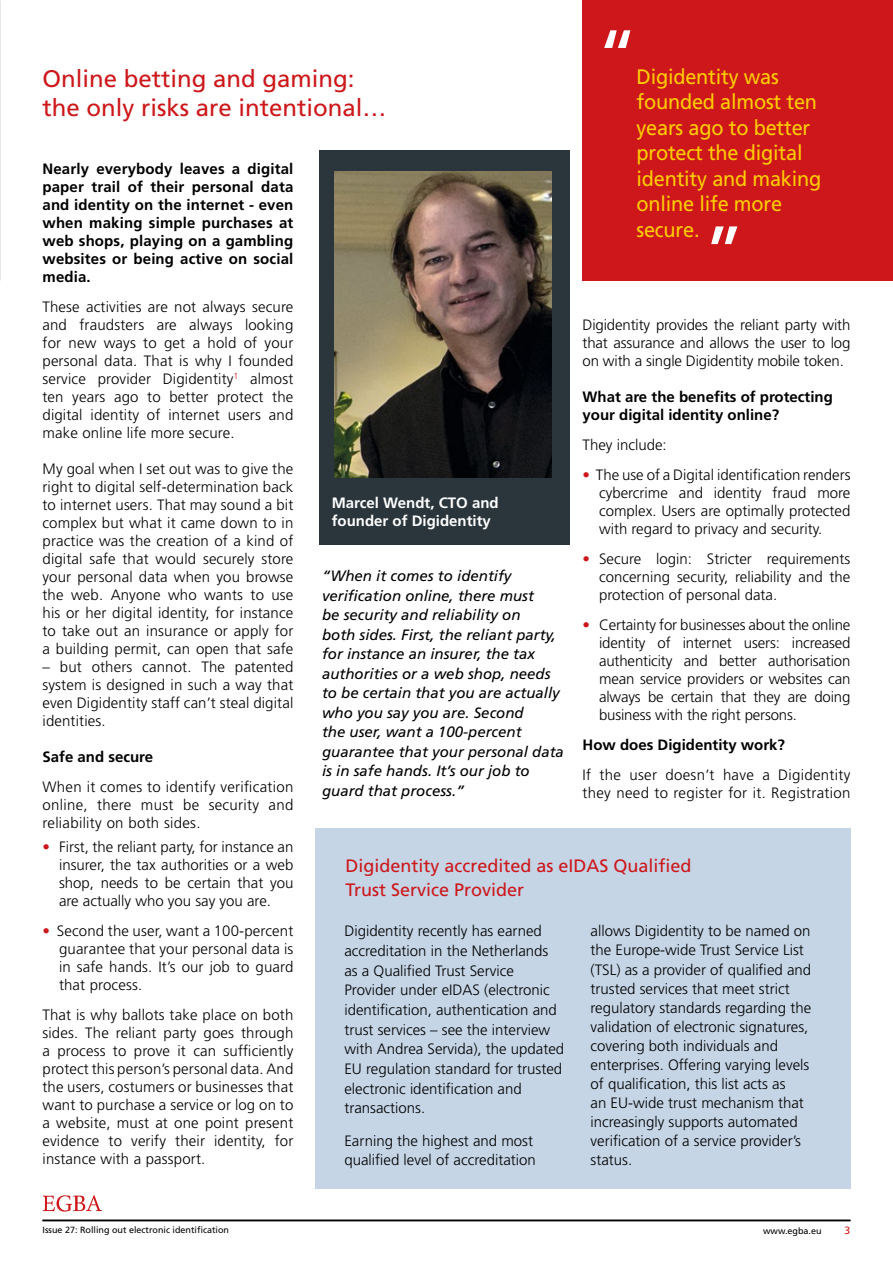
<style>
.page{position:relative;width:893px;height:1263px;background:#fff}
.page>*{position:absolute;margin:0;border:0;box-sizing:border-box;transform-origin:0 0}
.t1{font:24px/28.8px "Frutiger";color:#cd171a}
.t2{font:21px/25.5px "Frutiger";letter-spacing:-.01em;color:#fc0;scale:.95 1}
.t3{font:18px/24px "Frutiger";color:#cd171a}
.t4{font:300 15px/18px "Frutiger";color:#000;text-align:justify}
.t5{font:italic 15px/19.5px "Frutiger";color:#000}
.t6{font:700 15px/18px "Frutiger";color:#000;text-align:justify}
.t7{font:300 15px/18px "Frutiger";letter-spacing:.02em;color:#000}
.t8{font:700 15px/18px "Frutiger";color:#fff}
.t9{font:10.5px "Frutiger";color:#cd171a}
.t10{font:9px "Frutiger";color:#000}
.s1{color:#cd171a}
</style>
<div class="page">
<hr style="left:43px;top:1220px;width:807px;height:1px;background:#000">
<svg style="left:43px;top:1195px;width:59px;height:16px"></svg>
<img style="left:0;top:0;width:1px;height:281px">
<div style="left:319px;top:150px;width:251px;height:395px;background:#2a363b"></div>
<img style="left:334px;top:172px;width:217px;height:306px">
<div style="left:583px;top:0;width:310px;height:281px;background:#cd171a"></div>
<svg style="left:604px;top:30px;width:26px;height:18px"></svg>
<svg style="left:711px;top:226px;width:26px;height:18px"></svg>
<div style="left:315px;top:828px;width:535px;height:360px;background:#c5d5e6"></div>
<h1 class="t1" style="left:43px;top:64px;width:346px">Online betting and gaming: the only risks are intentional…</h1>
<h2 class="t2" style="left:636px;top:64px;width:196px">Digidentity was founded almost ten years ago to better protect the digital identity and making online life more secure.</h2>
<p class="t6" style="left:43px;top:160px;width:252px">Nearly everybody leaves a digital paper trail of their personal data and identity on the internet - even when making simple purchases at web shops, playing on a gambling websites or being active on social media.</p>
<p class="t4" style="left:43px;top:298px;width:252px">These activities are not always secure and fraudsters are always looking for new ways to get a hold of your personal data. That is why I founded service provider Digidentity<sup>1</sup> almost ten years ago to better protect the digital identity of internet users and make online life more secure.</p>
<p class="t4" style="left:43px;top:460px;width:252px">My goal when I set out was to give the right to digital self-determination back to internet users. That may sound a bit complex but what it came down to in practice was the creation of a kind of digital safe that would securely store your personal data when you browse the web. Anyone who wants to use his or her digital identity, for instance to take out an insurance or apply for a building permit, can open that safe</p>
<p class="t4" style="left:43px;top:658px;width:252px">– but others cannot. The patented system is designed in such a way that even Digidentity staff can’t steal digital identities.</p>
<p class="t6" style="left:43px;top:748px;width:112px">Safe and secure</p>
<p class="t4" style="left:43px;top:778px;width:252px">When it comes to identify verification online, there must be security and reliability on both sides.</p>
<p class="t4" style="left:59px;top:838px;width:236px;text-indent:-16px"><span class="s1">•</span> First, the reliant party, for instance an insurer, the tax authorities or a web shop, needs to be certain that you are actually who you say you are.</p>
<p class="t4" style="left:59px;top:922px;width:236px;text-indent:-16px"><span class="s1">•</span> Second the user, want a 100-percent guarantee that your personal data is in safe hands. It’s our job to guard that process.</p>
<p class="t4" style="left:43px;top:1006px;width:252px">That is why ballots take place on both sides. The reliant party goes through a process to prove it can sufficiently protect this person’s personal data. And the users, costumers or businesses that want to purchase a service or log on to a website, must at one point present evidence to verify their identity, for instance with a passport.</p>
<p class="t4" style="left:583px;top:316px;width:269px">Digidentity provides the reliant party with that assurance and allows the user to log on with a single Digidentity mobile token.</p>
<p class="t6" style="left:583px;top:388px;width:252px">What are the benefits of protecting your digital identity online?</p>
<p class="t4" style="left:583px;top:436px;width:86px">They include:</p>
<p class="t4" style="left:599px;top:466px;width:253px;text-indent:-16px"><span class="s1">•</span> The use of a Digital identification renders cybercrime and identity fraud more complex. Users are optimally protected with regard to privacy and security.</p>
<p class="t4" style="left:599px;top:550px;width:253px;text-indent:-16px"><span class="s1">•</span> Secure login: Stricter requirements concerning security, reliability and the protection of personal data.</p>
<p class="t4" style="left:599px;top:616px;width:253px;text-indent:-16px"><span class="s1">•</span> Certainty for businesses about the online identity of internet users: increased authenticity and better authorisation mean service providers or websites can always be certain that they are doing business with the right persons.</p>
<p class="t6" style="left:583px;top:736px;width:204px">How does Digidentity work?</p>
<p class="t7" style="left:583px;top:766px;width:269px">If the user doesn’t have a Digidentity they need to register for it. Registration</p>
<p class="t8" style="left:332px;top:494px;width:168px">Marcel Wendt, CTO and founder of Digidentity</p>
<p class="t5" style="left:322px;top:566px;width:243px">“When it comes to identify verification online, there must<br>be security and reliability on<br>both sides. First, the reliant party, for instance an insurer, the tax authorities or a web shop, needs to be certain that you are actually who you say you are. Second<br>the user, want a 100-percent guarantee that your personal data is in safe hands. It’s our job to guard that process.”</p>
<p class="t3" style="left:345px;top:853px;width:348px">Digidentity accredited as eIDAS Qualified<br>Trust Service Provider</p>
<p class="t4" style="left:344px;top:922px;width:221px;line-height:19.6px;text-align:left">Digidentity recently has earned accreditation in the Netherlands as a Qualified Trust Service<br>Provider under eIDAS (electronic identification, authentication and trust services – see the interview with Andrea Servida), the updated<br>EU regulation standard for trusted electronic identification and transactions.</p>
<p class="t4" style="left:344px;top:1131px;width:193px;line-height:19.6px">Earning the highest and most qualified level of accreditation</p>
<p class="t4" style="left:590px;top:922px;width:222px;line-height:19px;text-align:left">allows Digidentity to be named on the Europe-wide Trust Service List (TSL) as a provider of qualified and trusted services that meet strict regulatory standards regarding the validation of electronic signatures, covering both individuals and enterprises. Offering varying levels of qualification, this list acts as<br>an EU-wide trust mechanism that increasingly supports automated verification of a service provider’s status.</p>
<p class="t10" style="left:43px;top:1225px;width:188px">Issue 27: Rolling out electronic identification</p>
<p class="t10" style="left:763px;top:1226px;width:60px">www.egba.eu</p>
<p class="t9" style="left:845px;top:1224px;width:7px">3</p>
</div>
